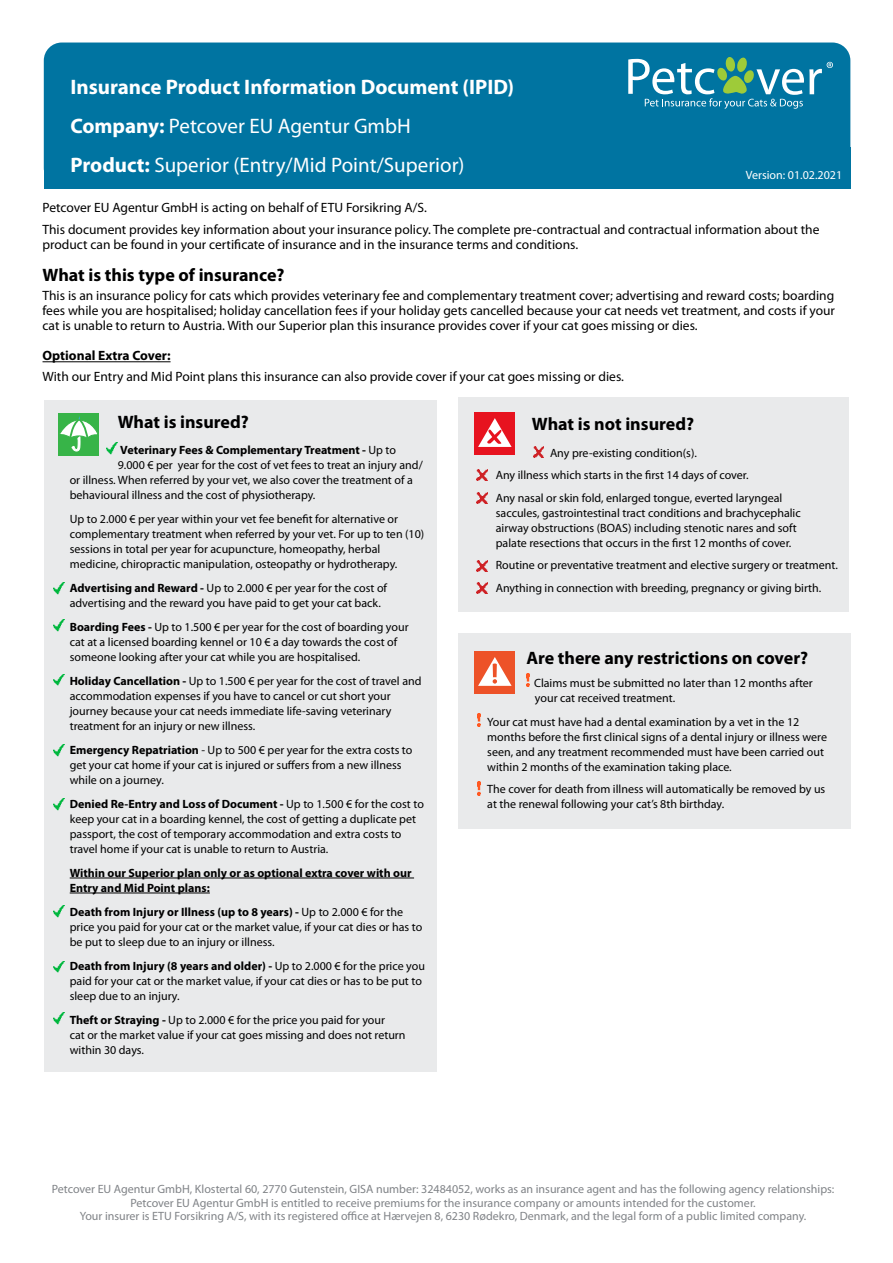
<style>
.page{position:relative;width:893px;height:1263px;background:#fff}
.page>*{position:absolute;margin:0;border:0;box-sizing:border-box;transform-origin:0 0}
.t1{font:700 21px/39px "Myriad Pro";color:#fff}
.t2{font:700 18px "Myriad Pro";color:#000}
.t3{font:13.5px/15px "Myriad Pro";color:#000}
.t4{font:700 13.5px "Myriad Pro";color:#000}
.t5{font:12px/15px "Myriad Pro";color:#000}
.t6{font:12px/13.5px "Myriad Pro";color:#808387;text-align:center}
.t7{font:700 12px/15px "Myriad Pro";color:#000}
.t8{font:12px "Myriad Pro";color:#fff}
.s1{font-weight:400}
.s2{font-weight:700}
</style>
<div class="page">
<div style="left:44px;top:147px;width:806px;height:42px;background:#0074a1"></div>
<div style="left:44px;top:43px;width:806px;height:143px;background:#0074a1;border-radius:18px"></div>
<hr style="left:43px;top:361px;width:128px;height:1px;background:#000">
<div style="left:44px;top:400px;width:393px;height:671px;background:#e9eaeb"></div>
<div style="left:458px;top:397px;width:391px;height:215px;background:#e9eaeb"></div>
<div style="left:58px;top:413px;width:41px;height:42px;background:#37b448"></div>
<svg style="left:60px;top:416px;width:38px;height:35px"></svg>
<hr style="left:70px;top:878px;width:344px;height:1px;background:#000">
<hr style="left:70px;top:893px;width:140px;height:1px;background:#000">
<div style="left:474px;top:412px;width:41px;height:43px;background:#e7131f"></div>
<svg style="left:478px;top:418px;width:34px;height:29px"></svg>
<div style="left:458px;top:634px;width:392px;height:195px;background:#e9eaeb"></div>
<div style="left:474px;top:651px;width:41px;height:43px;background:#ed5228"></div>
<svg style="left:478px;top:657px;width:34px;height:29px"></svg>
<svg style="left:107px;top:443px;width:10px;height:12px"></svg>
<svg style="left:54px;top:583px;width:11px;height:12px"></svg>
<svg style="left:476px;top:469px;width:11px;height:11px"></svg>
<svg style="left:476px;top:492px;width:11px;height:11px"></svg>
<svg style="left:476px;top:583px;width:11px;height:11px"></svg>
<svg style="left:476px;top:560px;width:11px;height:11px"></svg>
<svg style="left:526px;top:673px;width:4px;height:13px"></svg>
<svg style="left:477px;top:713px;width:4px;height:13px"></svg>
<svg style="left:54px;top:798px;width:11px;height:12px"></svg>
<svg style="left:533px;top:446px;width:11px;height:11px"></svg>
<svg style="left:54px;top:620px;width:11px;height:12px"></svg>
<svg style="left:477px;top:782px;width:4px;height:13px"></svg>
<svg style="left:628px;top:57px;width:205px;height:52px"></svg>
<svg style="left:54px;top:674px;width:11px;height:12px"></svg>
<svg style="left:54px;top:744px;width:11px;height:12px"></svg>
<svg style="left:54px;top:906px;width:11px;height:12px"></svg>
<svg style="left:54px;top:961px;width:11px;height:12px"></svg>
<svg style="left:54px;top:1013px;width:11px;height:12px"></svg>
<h1 class="t1" style="left:70px;top:67px;width:445px">Insurance Product Information Document (IPID)<br>Company: <span class="s1">Petcover EU Agentur GmbH<br></span>Product: <span class="s1">Superior (Entry/Mid Point/Superior)</span></h1>
<p class="t3" style="left:43px;top:196px;width:778px;line-height:22.5px">Petcover EU Agentur GmbH is acting on behalf of ETU Forsikring A/S.<br>This document provides key information about your insurance policy. The complete pre-contractual and contractual information about the</p>
<p class="t3" style="left:43px;top:237px;width:537px">product can be found in your certificate of insurance and in the insurance terms and conditions.</p>
<h2 class="t2" style="left:43px;top:263px;width:244px">What is this type of insurance?</h2>
<p class="t3" style="left:43px;top:288px;width:794px;text-align:justify">This is an insurance policy for cats which provides veterinary fee and complementary treatment cover; advertising and reward costs; boarding fees while you are hospitalised; holiday cancellation fees if your holiday gets cancelled because your cat needs vet treatment, and costs if your cat is unable to return to Austria. With our Superior plan this insurance provides cover if your cat goes missing or dies.</p>
<p class="t4" style="left:43px;top:347px;width:130px">Optional Extra Cover:</p>
<p class="t3" style="left:43px;top:369px;width:583px">With our Entry and Mid Point plans this insurance can also provide cover if your cat goes missing or dies.</p>
<h2 class="t2" style="left:118px;top:410px;width:133px">What is insured?</h2>
<p class="t7" style="left:120px;top:442px;width:277px">Veterinary Fees &amp; Complementary Treatment - <span class="s1">Up to</span></p>
<p class="t5" style="left:118px;top:457px;width:307px">9.000 € per year for the cost of vet fees to treat an injury and/</p>
<p class="t5" style="left:70px;top:472px;width:345px">or illness. When referred by your vet, we also cover the treatment of a</p>
<p class="t5" style="left:70px;top:487px;width:247px">behavioural illness and the cost of physiotherapy.</p>
<p class="t5" style="left:70px;top:511px;width:356px">Up to 2.000 € per year within your vet fee benefit for alternative or complementary treatment when referred by your vet. For up to ten (10) sessions in total per year for acupuncture, homeopathy, herbal medicine, chiropractic manipulation, osteopathy or hydrotherapy.</p>
<p class="t5" style="left:70px;top:580px;width:319px"><span class="s2">Advertising and Reward -</span> Up to 2.000 € per year for the cost of advertising and the reward you have paid to get your cat back.</p>
<p class="t5" style="left:70px;top:619px;width:340px"><span class="s2">Boarding Fees -</span> Up to 1.500 € per year for the cost of boarding your cat at a licensed boarding kennel or 10 € a day towards the cost of someone looking after your cat while you are hospitalised.</p>
<p class="t5" style="left:70px;top:673px;width:353px"><span class="s2">Holiday Cancellation -</span> Up to 1.500 € per year for the cost of travel and accommodation expenses if you have to cancel or cut short your journey because your cat needs immediate life-saving veterinary treatment for an injury or new illness.</p>
<p class="t5" style="left:70px;top:742px;width:344px"><span class="s2">Emergency Repatriation</span> - Up to 500 € per year for the extra costs to get your cat home if your cat is injured or suffers from a new illness while on a journey.</p>
<p class="t5" style="left:70px;top:796px;width:356px"><span class="s2">Denied Re-Entry and Loss of Document -</span> Up to 1.500 € for the cost to keep your cat in a boarding kennel, the cost of getting a duplicate pet passport, the cost of temporary accommodation and extra costs to travel home if your cat is unable to return to Austria.</p>
<p class="t7" style="left:70px;top:865px;width:343px">Within our Superior plan only or as optional extra cover with our<br>Entry and Mid Point plans:</p>
<p class="t5" style="left:70px;top:904px;width:354px"><span class="s2">Death from Injury or Illness (up to 8 years) -</span> Up to 2.000 € for the price you paid for your cat or the market value, if your cat dies or has to be put to sleep due to an injury or illness.</p>
<p class="t5" style="left:70px;top:958px;width:357px"><span class="s2">Death from Injury (8 years and older) -</span> Up to 2.000 € for the price you paid for your cat or the market value, if your cat dies or has to be put to sleep due to an injury.</p>
<p class="t5" style="left:70px;top:1012px;width:337px"><span class="s2">Theft or Straying -</span> Up to 2.000 € for the price you paid for your<br>cat or the market value if your cat goes missing and does not return within 30 days.</p>
<p class="t8" style="left:746px;top:168px;width:98px">Version: 01.02.2021</p>
<h2 class="t2" style="left:532px;top:412px;width:164px">What is not insured?</h2>
<p class="t5" style="left:496px;top:441px;width:288px;line-height:22.5px;text-indent:54px">Any pre-existing condition(s).<br>Any illness which starts in the first 14 days of cover.<br>Any nasal or skin fold, enlarged tongue, everted laryngeal</p>
<p class="t5" style="left:496px;top:505px;width:306px">saccules, gastrointestinal tract conditions and brachycephalic airway obstructions (BOAS) including stenotic nares and soft palate resections that occurs in the first 12 months of cover.</p>
<p class="t5" style="left:496px;top:554px;width:344px;line-height:22.5px">Routine or preventative treatment and elective surgery or treatment.<br>Anything in connection with breeding, pregnancy or giving birth.</p>
<h2 class="t2" style="left:526px;top:646px;width:283px">Are there any restrictions on cover?</h2>
<p class="t5" style="left:534px;top:675px;width:280px">Claims must be submitted no later than 12 months after your cat received treatment.</p>
<p class="t5" style="left:487px;top:714px;width:341px">Your cat must have had a dental examination by a vet in the 12 months before the first clinical signs of a dental injury or illness were seen, and any treatment recommended must have been carried out within 2 months of the examination taking place.</p>
<p class="t5" style="left:487px;top:781px;width:340px">The cover for death from illness will automatically be removed by us at the renewal following your cat’s 8th birthday.</p>
<p class="t6" style="left:52px;top:1182px;width:784px">Petcover EU Agentur GmbH, Klostertal 60, 2770 Gutenstein, GISA number: 32484052, works as an insurance agent and has the following agency relationships:<br>Petcover EU Agentur GmbH is entitled to receive premiums for the insurance company or amounts intended for the customer.<br>Your insurer is ETU Forsikring A/S, with its registered office at Hærvejen 8, 6230 Rødekro, Denmark, and the legal form of a public limited company.</p>
</div>
